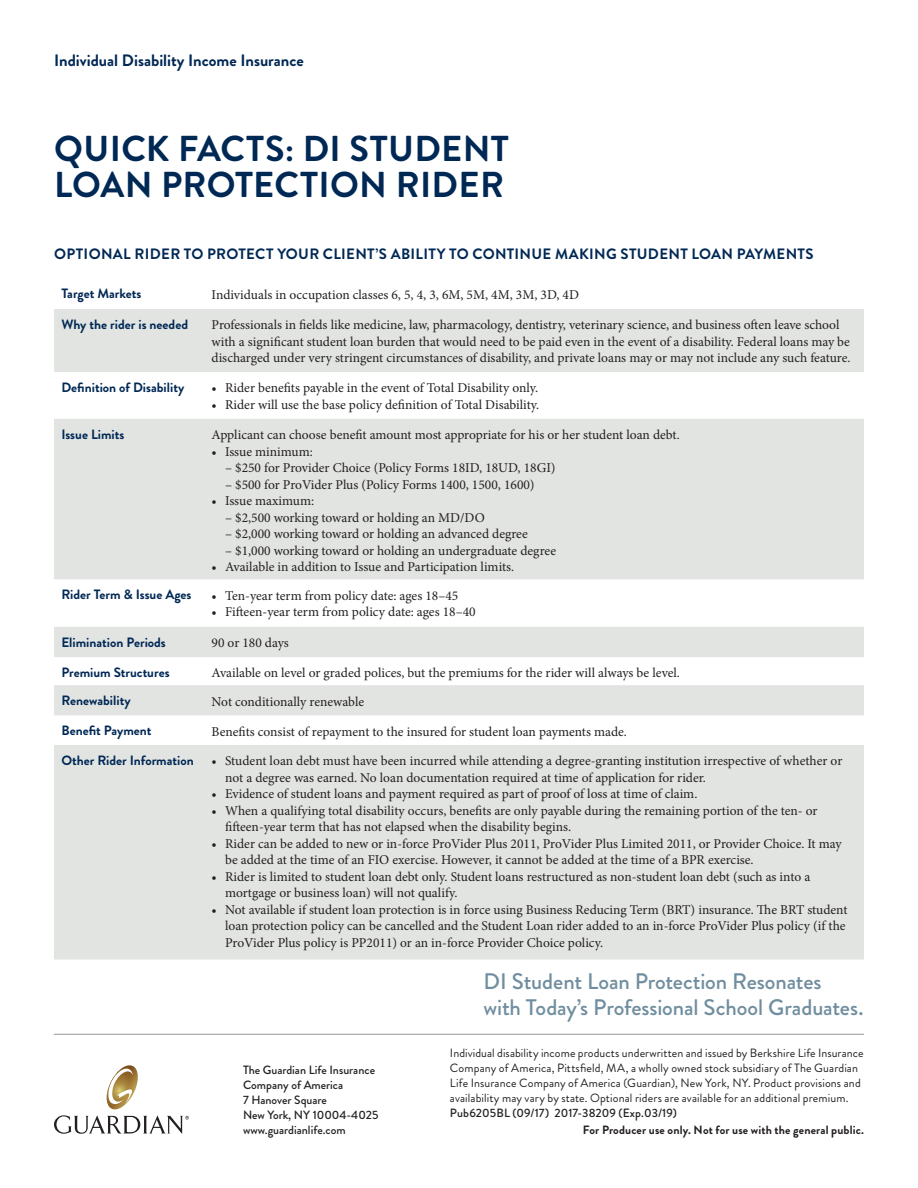
<style>
.page{position:relative;width:918px;height:1188px;background:#fff}
.page>*{position:absolute;margin:0;border:0;box-sizing:border-box;transform-origin:0 0}
.t1{font:700 36px "Brandon Grotesque";letter-spacing:.01em;color:#002855}
.Sidebar_Headline{font:500 22.5px/25.5px "Brandon Grotesque";letter-spacing:-.005em;color:#708e9f}
.t2{font:700 16.5px "Brandon Grotesque";color:#002855}
.regular_body_copy{font:700 15px "Brandon Grotesque";letter-spacing:.02em;color:#002855}
.t3{font:13.5px/16.5px "Minion Pro";color:#231f20}
.t4{font:700 13.5px "Brandon Grotesque";color:#002855}
.t5{font:12px/15px "Brandon Grotesque";letter-spacing:.01em;color:#231f20}
.Address_8_10pt{font:500 12px "Brandon Grotesque";color:#231f20}
.Audience{font:700 12px "Brandon Grotesque";letter-spacing:.01em;color:#231f20}
</style>
<div class="page">
<svg style="left:54px;top:309px;width:810px;height:651px;fill:#e2e4e2"></svg>
<img style="left:107px;top:1065px;width:31px;height:44px">
<svg style="left:107px;top:1068px;width:26px;height:36px"></svg>
<svg style="left:54px;top:1115px;width:135px;height:19px"></svg>
<hr style="left:54px;top:1034px;width:810px;height:1px;background:#959491">
<p class="t2" style="left:54px;top:48px;width:251px">Individual Disability Income Insurance</p>
<p class="t1" style="left:54px;top:123px;width:456px">QUICK FACTS: DI STUDENT</p>
<p class="t1" style="left:54px;top:159px;width:451px">LOAN PROTECTION RIDER</p>
<p class="regular_body_copy" style="left:54px;top:243px;width:761px">OPTIONAL RIDER TO PROTECT YOUR CLIENT’S ABILITY TO CONTINUE MAKING STUDENT LOAN PAYMENTS</p>
<p class="t4" style="left:62px;top:284px;width:81px">Target Markets</p>
<p class="t3" style="left:212px;top:286px;width:369px">Individuals in occupation classes 6, 5, 4, 3, 6M, 5M, 4M, 3M, 3D, 4D</p>
<p class="t4" style="left:62px;top:315px;width:128px">Why the rider is needed</p>
<p class="t3" style="left:212px;top:317px;width:640px">Professionals in fields like medicine, law, pharmacology, dentistry, veterinary science, and business often leave school with a significant student loan burden that would need to be paid even in the event of a disability. Federal loans may be discharged under very stringent circumstances of disability, and private loans may or may not include any such feature.</p>
<p class="t4" style="left:62px;top:378px;width:124px">Definition of Disability</p>
<p class="t3" style="left:212px;top:380px;width:328px">• Rider benefits payable in the event of Total Disability only.</p>
<p class="t3" style="left:212px;top:396px;width:329px">• Rider will use the base policy definition of Total Disability.</p>
<p class="t4" style="left:62px;top:425px;width:64px">Issue Limits</p>
<p class="t3" style="left:212px;top:427px;width:470px">Applicant can choose benefit amount most appropriate for his or her student loan debt.</p>
<p class="t3" style="left:212px;top:443px;width:103px">• Issue minimum:</p>
<p class="t3" style="left:225px;top:460px;width:332px">– $250 for Provider Choice (Policy Forms 18ID, 18UD, 18GI)</p>
<p class="t3" style="left:225px;top:476px;width:311px">– $500 for ProVider Plus (Policy Forms 1400, 1500, 1600)</p>
<p class="t3" style="left:212px;top:493px;width:104px">• Issue maximum:</p>
<p class="t3" style="left:225px;top:509px;width:261px">– $2,500 working toward or holding an MD/DO</p>
<p class="t3" style="left:225px;top:526px;width:304px">– $2,000 working toward or holding an advanced degree</p>
<p class="t3" style="left:225px;top:542px;width:332px">– $1,000 working toward or holding an undergraduate degree</p>
<p class="t3" style="left:212px;top:559px;width:304px">• Available in addition to Issue and Participation limits.</p>
<p class="t4" style="left:62px;top:585px;width:132px">Rider Term &amp; Issue Ages</p>
<p class="t3" style="left:212px;top:587px;width:248px">• Ten-year term from policy date: ages 18–45</p>
<p class="t3" style="left:212px;top:604px;width:266px">• Fifteen-year term from policy date: ages 18–40</p>
<p class="t4" style="left:62px;top:633px;width:106px">Elimination Periods</p>
<p class="t3" style="left:212px;top:635px;width:79px">90 or 180 days</p>
<p class="t4" style="left:62px;top:663px;width:110px">Premium Structures</p>
<p class="t3" style="left:212px;top:665px;width:470px">Available on level or graded polices, but the premiums for the rider will always be level.</p>
<p class="t4" style="left:62px;top:691px;width:71px">Renewability</p>
<p class="t3" style="left:212px;top:693px;width:154px">Not conditionally renewable</p>
<p class="t4" style="left:62px;top:721px;width:92px">Benefit Payment</p>
<p class="t3" style="left:212px;top:723px;width:417px">Benefits consist of repayment to the insured for student loan payments made.</p>
<p class="t4" style="left:62px;top:751px;width:134px">Other Rider Information</p>
<p class="t3" style="left:225px;top:753px;width:619px;text-indent:-14px">• Student loan debt must have been incurred while attending a degree-granting institution irrespective of whether or not a degree was earned. No loan documentation required at time of application for rider.</p>
<p class="t3" style="left:212px;top:786px;width:487px">• Evidence of student loans and payment required as part of proof of loss at time of claim.</p>
<p class="t3" style="left:225px;top:802px;width:594px;text-indent:-14px">• When a qualifying total disability occurs, benefits are only payable during the remaining portion of the ten- or fifteen-year term that has not elapsed when the disability begins.</p>
<p class="t3" style="left:225px;top:835px;width:618px;text-indent:-14px">• Rider can be added to new or in-force ProVider Plus 2011, ProVider Plus Limited 2011, or Provider Choice. It may be added at the time of an FIO exercise. However, it cannot be added at the time of a BPR exercise.</p>
<p class="t3" style="left:225px;top:868px;width:587px;text-indent:-14px">• Rider is limited to student loan debt only. Student loans restructured as non-student loan debt (such as into a mortgage or business loan) will not qualify.</p>
<p class="t3" style="left:225px;top:901px;width:624px;text-indent:-14px">• Not available if student loan protection is in force using Business Reducing Term (BRT) insurance. The BRT student loan protection policy can be cancelled and the Student Loan rider added to an in-force ProVider Plus policy (if the<br>ProVider Plus policy is PP2011) or an in-force Provider Choice policy.</p>
<p class="Address_8_10pt" style="left:243px;top:1062px;width:134px">The Guardian Life Insurance</p>
<p class="Address_8_10pt" style="left:243px;top:1077px;width:102px">Company of America</p>
<p class="Address_8_10pt" style="left:243px;top:1092px;width:85px">7 Hanover Square</p>
<p class="Address_8_10pt" style="left:243px;top:1107px;width:137px">New York, NY 10004-4025</p>
<p class="Address_8_10pt" style="left:243px;top:1122px;width:104px">www.guardianlife.com</p>
<p class="Sidebar_Headline" style="left:484px;top:969px;width:381px">DI Student Loan Protection Resonates with Today’s Professional School Graduates.</p>
<p class="t5" style="left:450px;top:1046px;width:415px">Individual disability income products underwritten and issued by Berkshire Life Insurance Company of America, Pittsfield, MA, a wholly owned stock subsidiary of The Guardian Life Insurance Company of America (Guardian), New York, NY. Product provisions and availability may vary by state. Optional riders are available for an additional premium.</p>
<p class="Address_8_10pt" style="left:450px;top:1105px;width:229px">Pub6205BL (09/17) 2017-38209 (Exp.03/19)</p>
<p class="Audience" style="left:583px;top:1121px;width:283px">For Producer use only. Not for use with the general public.</p>
</div>
